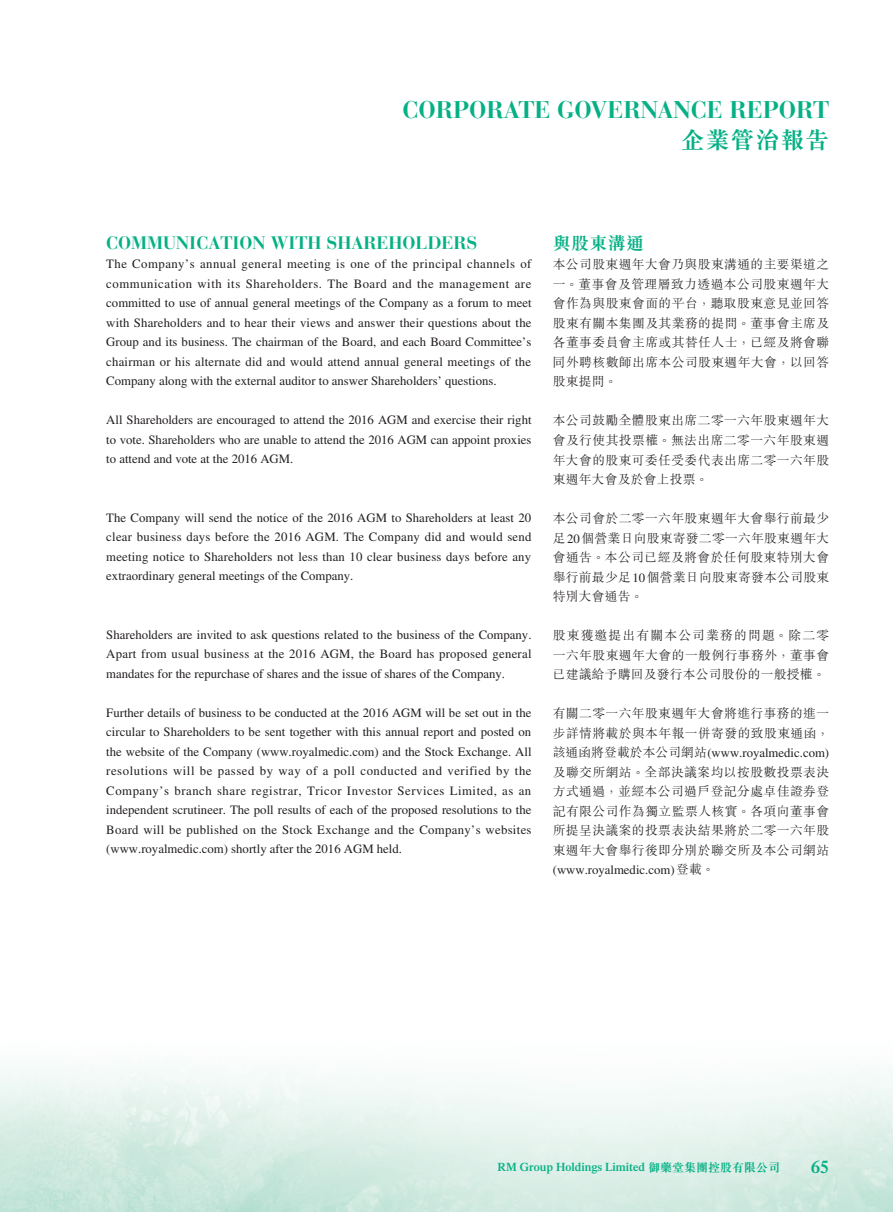
<style>
.page{position:relative;width:893px;height:1212px;background:#fff}
.page>*{position:absolute;margin:0;border:0;box-sizing:border-box;transform-origin:0 0}
.t1{font:700 24px "Bauer Bodoni Std";color:#05b085}
.t2{font:700 24px "M Sung HK";letter-spacing:.035em;color:#05b085}
._01_H1_E{font:700 18px "Bauer Bodoni Std";color:#05b085}
._001_H1_C{font:700 18px "M Sung HK";letter-spacing:.02em;color:#05b085}
.t3{font:600 18px "Times LT Std";color:#05b085}
._00_txt_E{font:12.75px/19.5px "Times LT Std";color:#231f20;text-align:justify}
._000_txt_C{font:300 12.75px/19.5px "M Sung HK";letter-spacing:.035em;color:#231f20;text-align:justify}
.t4{font:600 12px "Times LT Std";color:#05b085}
.s1{font-family:"Times LT Std";font-weight:400}
.s2{font-family:"M Sung HK";font-weight:700}
</style>
<div class="page">
<h1 class="t1" style="left:402px;top:95px;width:428px">CORPORATE GOVERNANCE REPORT</h1>
<h1 class="t2" style="left:681px;top:128px;width:150px">企業管治報告</h1>
<p class="_01_H1_E" style="left:106px;top:232px;width:373px">COMMUNICATION WITH SHAREHOLDERS</p>
<p class="_00_txt_E" style="left:106px;top:254px;width:427px">The Company’s annual general meeting is one of the principal channels of communication with its Shareholders. The Board and the management are committed to use of annual general meetings of the Company as a forum to meet with Shareholders and to hear their views and answer their questions about the Group and its business. The chairman of the Board, and each Board Committee’s chairman or his alternate did and would attend annual general meetings of the Company along with the external auditor to answer Shareholders’ questions.</p>
<p class="_00_txt_E" style="left:106px;top:410px;width:427px">All Shareholders are encouraged to attend the 2016 AGM and exercise their right to vote. Shareholders who are unable to attend the 2016 AGM can appoint proxies to attend and vote at the 2016 AGM.</p>
<p class="_00_txt_E" style="left:106px;top:508px;width:427px">The Company will send the notice of the 2016 AGM to Shareholders at least 20 clear business days before the 2016 AGM. The Company did and would send meeting notice to Shareholders not less than 10 clear business days before any extraordinary general meetings of the Company.</p>
<p class="_00_txt_E" style="left:106px;top:625px;width:427px">Shareholders are invited to ask questions related to the business of the Company.<br>Apart from usual business at the 2016 AGM, the Board has proposed general mandates for the repurchase of shares and the issue of shares of the Company.</p>
<p class="_00_txt_E" style="left:106px;top:703px;width:427px">Further details of business to be conducted at the 2016 AGM will be set out in the circular to Shareholders to be sent together with this annual report and posted on the website of the Company (www.royalmedic.com) and the Stock Exchange. All resolutions will be passed by way of a poll conducted and verified by the Company’s branch share registrar, Tricor Investor Services Limited, as an independent scrutineer. The poll results of each of the proposed resolutions to the Board will be published on the Stock Exchange and the Company’s websites (www.royalmedic.com) shortly after the 2016 AGM held.</p>
<p class="_001_H1_C" style="left:553px;top:234px;width:93px">與股東溝通</p>
<p class="_000_txt_C" style="left:553px;top:254px;width:278px">本公司股東週年大會乃與股東溝通的主要渠道之一。董事會及管理層致力透過本公司股東週年大會作為與股東會面的平台，聽取股東意見並回答股東有關本集團及其業務的提問。董事會主席及各董事委員會主席或其替任人士，已經及將會聯同外聘核數師出席本公司股東週年大會，以回答股東提問。</p>
<p class="_000_txt_C" style="left:553px;top:410px;width:278px">本公司鼓勵全體股東出席二零一六年股東週年大會及行使其投票權。無法出席二零一六年股東週年大會的股東可委任受委代表出席二零一六年股東週年大會及於會上投票。</p>
<p class="_000_txt_C" style="left:553px;top:508px;width:278px">本公司會於二零一六年股東週年大會舉行前最少足<span class="s1">20</span>個營業日向股東寄發二零一六年股東週年大會通告。本公司已經及將會於任何股東特別大會舉行前最少足<span class="s1">10</span>個營業日向股東寄發本公司股東特別大會通告。</p>
<p class="_000_txt_C" style="left:553px;top:625px;width:278px">股東獲邀提出有關本公司業務的問題。除二零一六年股東週年大會的一般例行事務外，董事會已建議給予購回及發行本公司股份的一般授權。</p>
<p class="_000_txt_C" style="left:553px;top:703px;width:278px">有關二零一六年股東週年大會將進行事務的進一步詳情將載於與本年報一併寄發的致股東通函，該通函將登載於本公司網站<span class="s1">(www.royalmedic.com)</span>及聯交所網站。全部決議案均以按股數投票表決方式通過，並經本公司過戶登記分處卓佳證券登記有限公司作為獨立監票人核實。各項向董事會所提呈決議案的投票表決結果將於二零一六年股東週年大會舉行後即分別於聯交所及本公司網站<span class="s1">(www.royalmedic.com)</span>登載。</p>
<p class="t4" style="left:498px;top:1160px;width:284px">RM Group Holdings Limited <span class="s2">御藥堂集團控股有限公司</span></p>
<h2 class="t3" style="left:811px;top:1156px;width:19px">65</h2>
</div>
